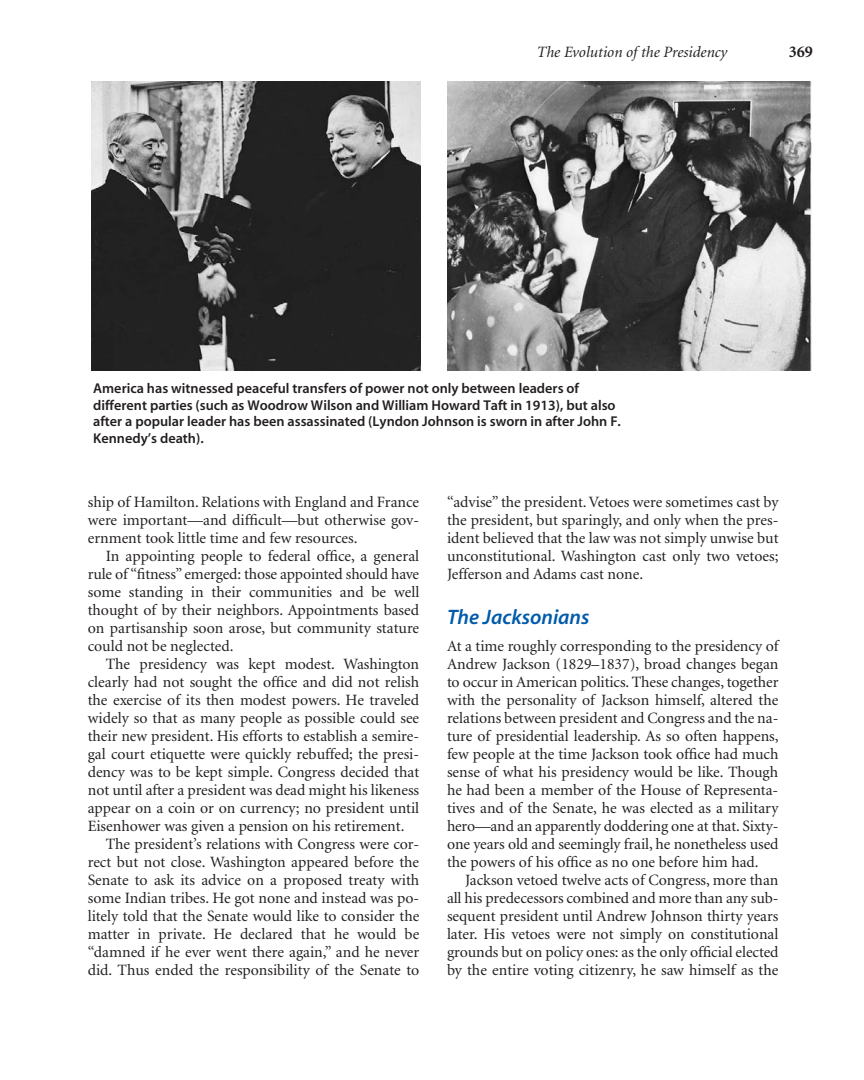
<style>
.page{position:relative;width:864px;height:1080px;background:#fff}
.page>*{position:absolute;margin:0;border:0;box-sizing:border-box;transform-origin:0 0}
.t1{font:21px "Myriad Sem Itl";color:#015aaa}
.t2{font:700 16.5px "Minion";color:#231f20}
.t3{font:15.75px/18px "Minion";color:#231f20;text-align:justify}
.t4{font:italic 15.75px "Minion";color:#231f20}
.t5{font:14.25px/16.5px "Myriad Sem";color:#231f20}
</style>
<div class="page">
<img style="left:92px;top:81px;width:328px;height:289px">
<img style="left:447px;top:81px;width:365px;height:289px">
<p class="t4" style="left:537px;top:46px;width:192px">The Evolution of the Presidency</p>
<p class="t2" style="left:789px;top:45px;width:26px">369</p>
<p class="t5" style="left:93px;top:381px;width:529px">America has witnessed peaceful transfers of power not only between leaders of different parties (such as Woodrow Wilson and William Howard Taft in 1913), but also after a popular leader has been assassinated (Lyndon Johnson is sworn in after John F.<br>Kennedy’s death).</p>
<p class="t3" style="left:88px;top:494px;width:333px">ship of Hamilton. Relations with England and France</p>
<p class="t3" style="left:88px;top:512px;width:333px">were important—and difficult—but otherwise gov-</p>
<p class="t3" style="left:88px;top:530px;width:271px">ernment took little time and few resources.</p>
<p class="t3" style="left:106px;top:548px;width:315px">In appointing people to federal office, a general</p>
<p class="t3" style="left:88px;top:566px;width:333px">rule of “fitness” emerged: those appointed should have</p>
<p class="t3" style="left:88px;top:584px;width:333px">some standing in their communities and be well</p>
<p class="t3" style="left:88px;top:602px;width:333px">thought of by their neighbors. Appointments based</p>
<p class="t3" style="left:88px;top:620px;width:333px">on partisanship soon arose, but community stature</p>
<p class="t3" style="left:88px;top:638px;width:147px">could not be neglected.</p>
<p class="t3" style="left:106px;top:656px;width:315px">The presidency was kept modest. Washington</p>
<p class="t3" style="left:88px;top:674px;width:333px">clearly had not sought the office and did not relish</p>
<p class="t3" style="left:88px;top:692px;width:333px">the exercise of its then modest powers. He traveled</p>
<p class="t3" style="left:88px;top:710px;width:333px">widely so that as many people as possible could see</p>
<p class="t3" style="left:88px;top:728px;width:333px">their new president. His efforts to establish a semire-</p>
<p class="t3" style="left:88px;top:746px;width:333px">gal court etiquette were quickly rebuffed; the presi-</p>
<p class="t3" style="left:88px;top:764px;width:333px">dency was to be kept simple. Congress decided that</p>
<p class="t3" style="left:88px;top:782px;width:333px">not until after a president was dead might his likeness</p>
<p class="t3" style="left:88px;top:800px;width:333px">appear on a coin or on currency; no president until</p>
<p class="t3" style="left:88px;top:818px;width:318px">Eisenhower was given a pension on his retirement.</p>
<p class="t3" style="left:106px;top:836px;width:315px">The president’s relations with Congress were cor-</p>
<p class="t3" style="left:88px;top:854px;width:333px">rect but not close. Washington appeared before the</p>
<p class="t3" style="left:88px;top:872px;width:333px">Senate to ask its advice on a proposed treaty with</p>
<p class="t3" style="left:88px;top:890px;width:333px">some Indian tribes. He got none and instead was po-</p>
<p class="t3" style="left:88px;top:908px;width:333px">litely told that the Senate would like to consider the</p>
<p class="t3" style="left:88px;top:926px;width:333px">matter in private. He declared that he would be</p>
<p class="t3" style="left:88px;top:944px;width:333px">“damned if he ever went there again,” and he never</p>
<p class="t3" style="left:88px;top:962px;width:333px">did. Thus ended the responsibility of the Senate to</p>
<p class="t3" style="left:447px;top:494px;width:333px">“advise” the president. Vetoes were sometimes cast by the president, but sparingly, and only when the pres&shy;ident believed that the law was not simply unwise but unconstitutional. Washington cast only two vetoes; Jefferson and Adams cast none.</p>
<p class="t1" style="left:447px;top:609px;width:144px">The Jacksonians</p>
<p class="t3" style="left:447px;top:638px;width:333px">At a time roughly corresponding to the presidency of</p>
<p class="t3" style="left:447px;top:656px;width:333px">Andrew Jackson (1829–1837), broad changes began</p>
<p class="t3" style="left:447px;top:674px;width:333px">to occur in American politics. These changes, together</p>
<p class="t3" style="left:447px;top:692px;width:333px">with the personality of Jackson himself, altered the</p>
<p class="t3" style="left:447px;top:710px;width:333px">relations between president and Congress and the na-</p>
<p class="t3" style="left:447px;top:728px;width:333px">ture of presidential leadership. As so often happens,</p>
<p class="t3" style="left:447px;top:746px;width:333px">few people at the time Jackson took office had much</p>
<p class="t3" style="left:447px;top:764px;width:333px">sense of what his presidency would be like. Though</p>
<p class="t3" style="left:447px;top:782px;width:333px">he had been a member of the House of Representa-</p>
<p class="t3" style="left:447px;top:800px;width:333px">tives and of the Senate, he was elected as a military</p>
<p class="t3" style="left:447px;top:818px;width:333px">hero—and an apparently doddering one at that. Sixty-</p>
<p class="t3" style="left:447px;top:836px;width:333px">one years old and seemingly frail, he nonetheless used</p>
<p class="t3" style="left:447px;top:854px;width:313px">the powers of his office as no one before him had.</p>
<p class="t3" style="left:465px;top:872px;width:315px">Jackson vetoed twelve acts of Congress, more than</p>
<p class="t3" style="left:447px;top:890px;width:333px">all his predecessors combined and more than any sub-</p>
<p class="t3" style="left:447px;top:908px;width:333px">sequent president until Andrew Johnson thirty years</p>
<p class="t3" style="left:447px;top:926px;width:333px">later. His vetoes were not simply on constitutional</p>
<p class="t3" style="left:447px;top:944px;width:333px">grounds but on policy ones: as the only official elected</p>
<p class="t3" style="left:447px;top:962px;width:333px">by the entire voting citizenry, he saw himself as the</p>
</div>
